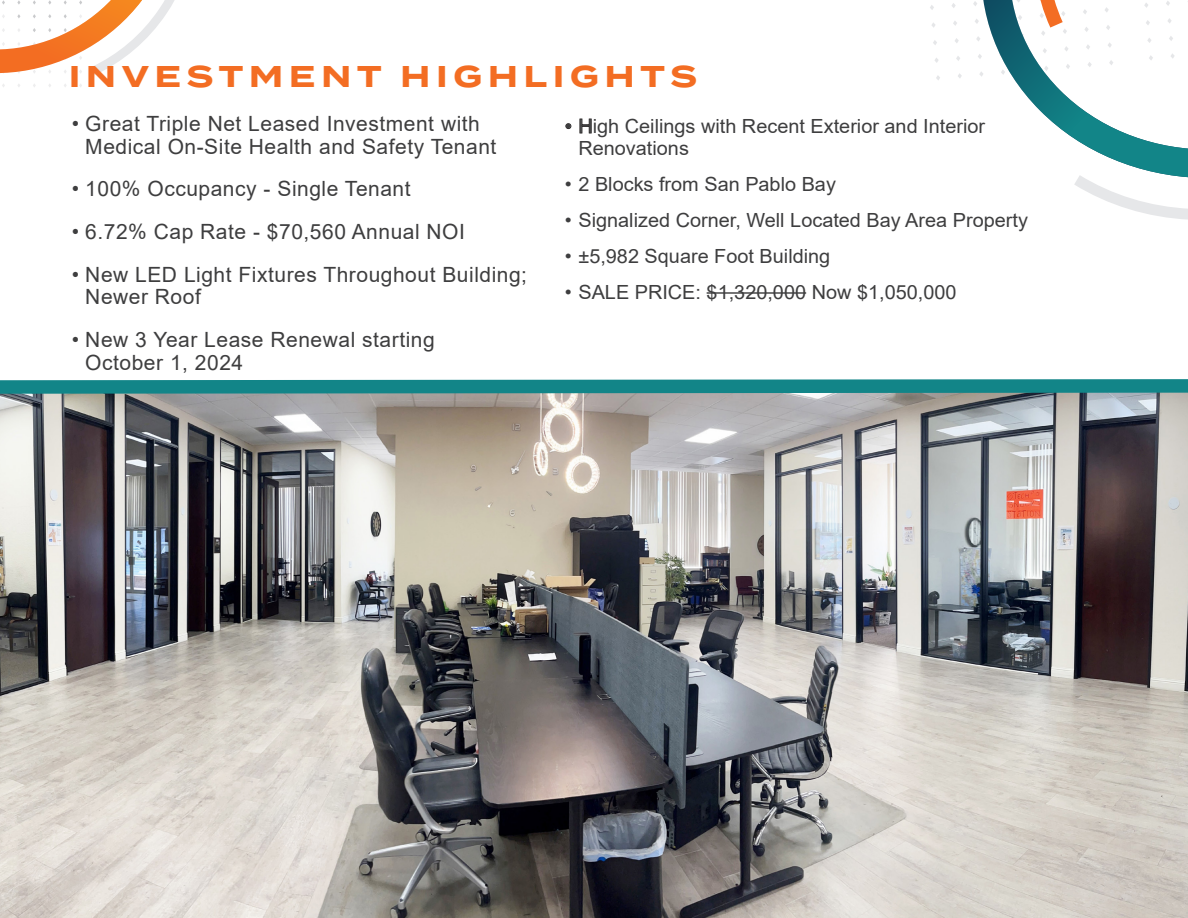
<style>
.page{position:relative;width:1188px;height:918px;background:#fff}
.page>*{position:absolute;margin:0;border:0;box-sizing:border-box;transform-origin:0 0}
.Heading{font:700 30px "Termina";letter-spacing:.2em;color:#f36d23}
.t1{font:21px/22.5px "Arial";letter-spacing:.025em;color:#3e3e3f}
.t2{font:19.5px/22.5px "Arial";color:#3e3e3f}
.s1{color:#231f20}
</style>
<div class="page">
<img style="left:0;top:401px;width:1188px;height:517px">
<svg style="left:930px;top:5px;width:4px;height:5px"></svg>
<svg style="left:932px;top:23px;width:3px;height:5px"></svg>
<svg style="left:933px;top:40px;width:4px;height:5px"></svg>
<svg style="left:935px;top:58px;width:4px;height:5px"></svg>
<svg style="left:939px;top:0;width:249px;height:220px"></svg>
<svg style="left:1036px;top:0;width:152px;height:71px"></svg>
<svg style="left:0;top:0;width:175px;height:87px"></svg>
<hr style="left:707px;top:292px;width:99px;height:2px;background:#3e3e3f">
<svg style="left:0;top:379px;width:1188px;height:22px;background:#4d9294"></svg>
<p class="Heading" style="left:69px;top:54px;width:629px">INVESTMENT HIGHLIGHTS</p>
<p class="t2" style="left:578px;top:115px;width:408px;text-indent:-14px"><span class="s1">• H</span>igh Ceilings with Recent Exterior and Interior<br>Renovations</p>
<p class="t2" style="left:565px;top:173px;width:273px">• 2 Blocks from San Pablo Bay</p>
<p class="t2" style="left:565px;top:209px;width:465px">• Signalized Corner, Well Located Bay Area Property</p>
<p class="t2" style="left:565px;top:245px;width:267px">• ±5,982 Square Foot Building</p>
<p class="t2" style="left:565px;top:281px;width:393px">• SALE PRICE: $1,320,000 Now $1,050,000</p>
<p class="t1" style="left:85px;top:112px;width:413px;text-indent:-14px">• Great Triple Net Leased Investment with<br>Medical On-Site Health and Safety Tenant</p>
<p class="t1" style="left:72px;top:178px;width:340px">• 100% Occupancy - Single Tenant</p>
<p class="t1" style="left:72px;top:220px;width:395px">• 6.72% Cap Rate - $70,560 Annual NOI</p>
<p class="t1" style="left:85px;top:263px;width:443px;text-indent:-14px">• New LED Light Fixtures Throughout Building;<br>Newer Roof</p>
<p class="t1" style="left:85px;top:328px;width:351px;text-indent:-14px">• New 3 Year Lease Renewal starting<br>October 1, 2024</p>
</div>
